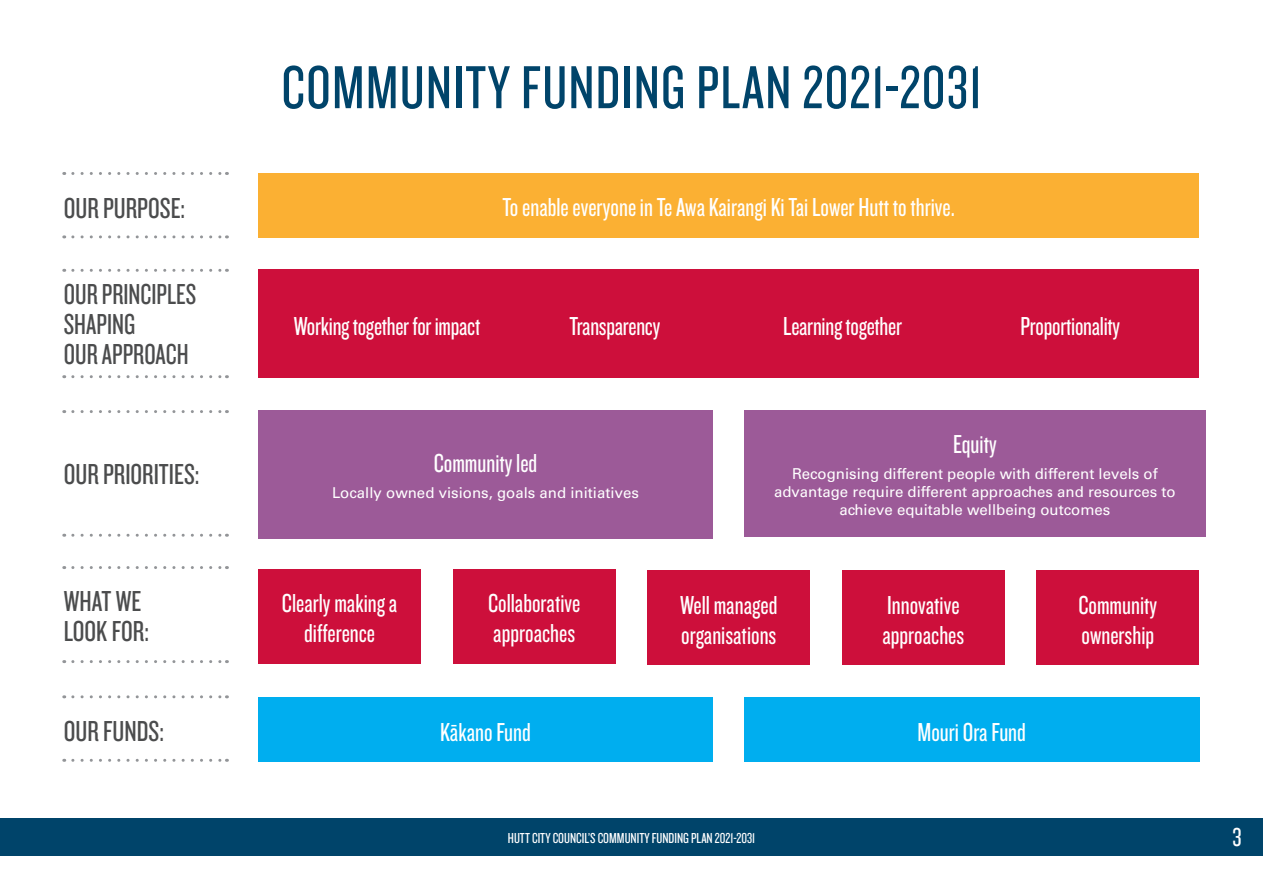
<style>
.page{position:relative;width:1263px;height:893px;background:#fff}
.page>*{position:absolute;margin:0;border:0;box-sizing:border-box;transform-origin:0 0}
.t1{font:63px "Knockout 28 Junior Feathrwt";letter-spacing:.02em;color:#00446a}
.t2{font:30px/30px "Knockout 28 Junior Feathrwt";color:#4b4c4d}
.t3{font:27px/30px "Knockout 28 Junior Feathrwt";color:#fff}
.t4{font:15px/18px "Univers LT Std";color:#fff;text-align:center}
.t5{font:15px "Knockout 28 Junior Feathrwt";color:#fff}
</style>
<div class="page">
<div style="left:258px;top:174px;width:941px;height:64px;background:#fbb033"></div>
<div style="left:258px;top:270px;width:941px;height:108px;background:#cd0f3b"></div>
<div style="left:258px;top:698px;width:455px;height:64px;background:#00aeef"></div>
<div style="left:744px;top:698px;width:455px;height:64px;background:#00aeef"></div>
<div style="left:258px;top:569px;width:163px;height:94px;background:#cd0f3b"></div>
<div style="left:453px;top:569px;width:162px;height:94px;background:#cd0f3b"></div>
<div style="left:647px;top:571px;width:163px;height:94px;background:#cd0f3b"></div>
<div style="left:842px;top:571px;width:163px;height:94px;background:#cd0f3b"></div>
<div style="left:1036px;top:571px;width:163px;height:94px;background:#cd0f3b"></div>
<svg style="left:73px;top:172px;width:154px;height:3px"></svg>
<svg style="left:73px;top:695px;width:154px;height:3px"></svg>
<svg style="left:73px;top:235px;width:154px;height:3px"></svg>
<svg style="left:73px;top:759px;width:154px;height:3px"></svg>
<svg style="left:73px;top:269px;width:154px;height:3px"></svg>
<svg style="left:73px;top:375px;width:154px;height:3px"></svg>
<svg style="left:73px;top:410px;width:154px;height:3px"></svg>
<svg style="left:73px;top:566px;width:154px;height:3px"></svg>
<svg style="left:73px;top:534px;width:154px;height:3px"></svg>
<svg style="left:73px;top:660px;width:154px;height:3px"></svg>
<div style="left:258px;top:410px;width:455px;height:129px;background:#9c5a98"></div>
<div style="left:744px;top:410px;width:461px;height:127px;background:#9c5a98"></div>
<div style="left:0;top:818px;width:1263px;height:37px;background:#00446a"></div>
<p class="t2" style="left:64px;top:192px;width:123px">OUR PURPOSE:</p>
<p class="t2" style="left:64px;top:278px;width:134px">OUR PRINCIPLES<br>SHAPING</p>
<p class="t2" style="left:64px;top:338px;width:126px">OUR APPROACH</p>
<p class="t2" style="left:64px;top:458px;width:137px">OUR PRIORITIES:</p>
<p class="t2" style="left:64px;top:585px;width:87px">WHAT WE<br>LOOK FOR:</p>
<p class="t2" style="left:64px;top:715px;width:102px">OUR FUNDS:</p>
<p class="t1" style="left:281px;top:49px;width:702px">COMMUNITY FUNDING PLAN 2021-2031</p>
<p class="t3" style="left:503px;top:191px;width:454px">To enable everyone in Te Awa Kairangi Ki Tai Lower Hutt to thrive.</p>
<p class="t3" style="left:294px;top:310px;width:188px">Working together for impact</p>
<p class="t3" style="left:569px;top:310px;width:92px">Transparency</p>
<p class="t3" style="left:783px;top:310px;width:120px">Learning together</p>
<p class="t3" style="left:1020px;top:310px;width:101px">Proportionality</p>
<p class="t3" style="left:434px;top:447px;width:105px">Community led</p>
<p class="t4" style="left:332px;top:484px;width:308px">Locally owned visions, goals and initiatives</p>
<p class="t3" style="left:953px;top:428px;width:45px">Equity</p>
<p class="t4" style="left:774px;top:465px;width:403px">Recognising different people with different levels of advantage require different approaches and resources to achieve equitable wellbeing outcomes</p>
<p class="t3" style="left:282px;top:587px;width:117px;text-align:center">Clearly making a difference</p>
<p class="t3" style="left:488px;top:587px;width:94px">Collaborative approaches</p>
<p class="t3" style="left:680px;top:589px;width:99px">Well managed organisations</p>
<p class="t3" style="left:882px;top:589px;width:83px">Innovative approaches</p>
<p class="t3" style="left:1078px;top:589px;width:80px">Community ownership</p>
<p class="t3" style="left:440px;top:716px;width:92px">Kākano Fund</p>
<p class="t3" style="left:917px;top:716px;width:110px">Mouri Ora Fund</p>
<p class="t5" style="left:508px;top:828px;width:249px">HUTT CITY COUNCIL’S COMMUNITY FUNDING PLAN 2021-2031</p>
<p class="t3" style="left:1232px;top:821px;width:11px">3</p>
</div>
